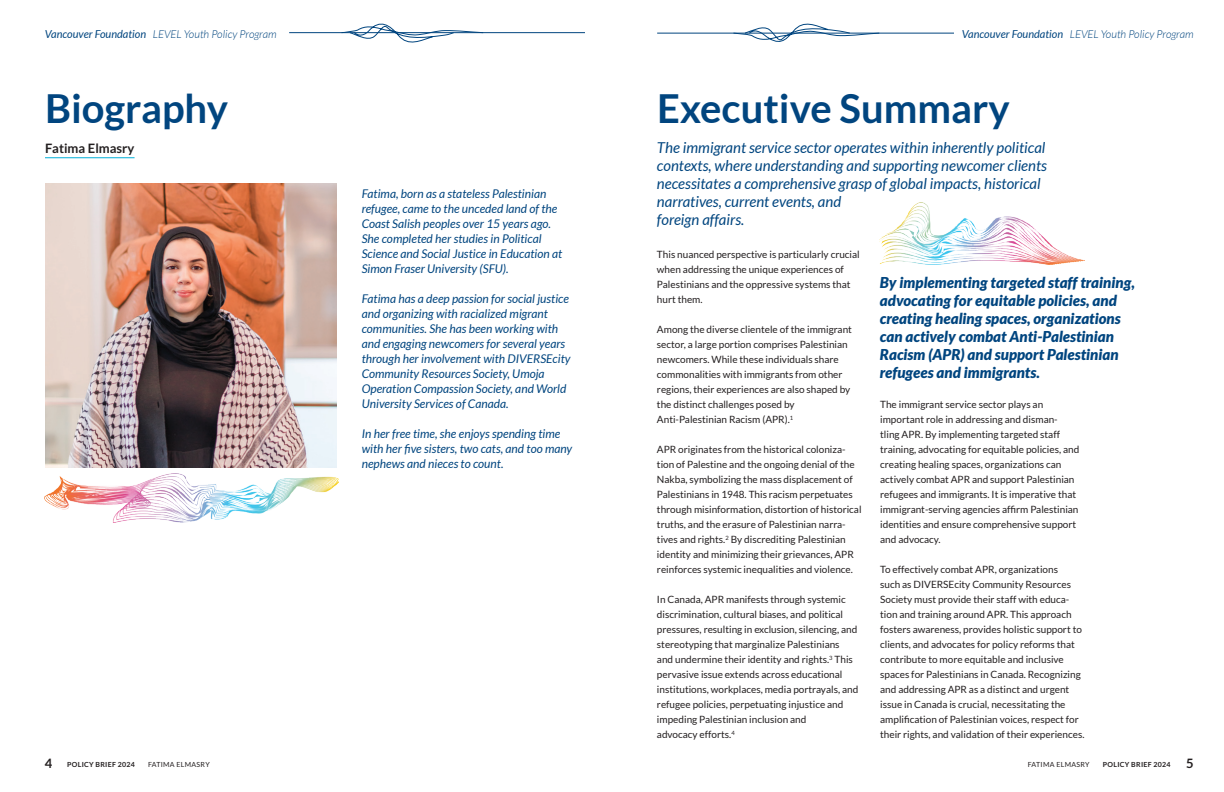
<style>
.page{position:relative;width:1224px;height:792px;background:#fff}
.page>*{position:absolute;margin:0;border:0;box-sizing:border-box;transform-origin:0 0}
.t1{font:700 40px "Lato";color:#01457f}
.Section_Intro{font:italic 15px/18px "Lato";color:#01457f}
.Pullquote{font:italic 900 15px/18px "Lato";color:#01457f}
.t2{font:700 13px "Lato";color:#231f20}
.Section_Intro_Comp{font:italic 12px/15px "Lato";color:#01457f}
.t3{font:italic 300 11px "Lato";color:#01457f}
.t4{font:10px/15px "Lato";color:#231f20}
.t5{font:700 7px "Lato";letter-spacing:.04em;color:#231f20}
.t6{font:7px "Lato";letter-spacing:.04em;color:#231f20}
.s1{font-weight:400}
.s2{font-size:13px}
</style>
<div class="page">
<hr style="left:289px;top:32px;width:296px;height:1px;background:#01457f">
<svg style="left:341px;top:23px;width:142px;height:20px"></svg>
<hr style="left:657px;top:33px;width:297px;height:1px;background:#01457f">
<svg style="left:733px;top:23px;width:147px;height:19px"></svg>
<hr style="left:45px;top:158px;width:90px;height:1px;background:#00afd8">
<img style="left:880px;top:202px;width:204px;height:62px">
<img style="left:45px;top:474px;width:293px;height:48px">
<img style="left:45px;top:183px;width:292px;height:285px">
<p class="t3" style="left:45px;top:28px;width:233px"><span class="s1">Vancouver Foundation</span> LEVEL Youth Policy Program</p>
<p class="t3" style="left:962px;top:28px;width:233px"><span class="s1">Vancouver Foundation</span> LEVEL Youth Policy Program</p>
<h1 class="t1" style="left:45px;top:86px;width:184px">Biography</h1>
<h1 class="t1" style="left:657px;top:86px;width:354px">Executive Summary</h1>
<h3 class="t2" style="left:45px;top:141px;width:91px">Fatima Elmasry</h3>
<p class="Section_Intro" style="left:657px;top:139px;width:392px">The immigrant service sector operates within inherently political contexts, where understanding and supporting newcomer clients necessitates a comprehensive grasp of global impacts, historical narratives, current events, and<br>foreign affairs.</p>
<p class="Section_Intro_Comp" style="left:362px;top:186px;width:202px">Fatima, born as a stateless Palestinian refugee, came to the unceded land of the Coast Salish peoples over 15 years ago.<br>She completed her studies in Political Science and Social Justice in Education at Simon Fraser University (SFU).</p>
<p class="Section_Intro_Comp" style="left:362px;top:291px;width:210px">Fatima has a deep passion for social justice and organizing with racialized migrant communities. She has been working with and engaging newcomers for several years through her involvement with DIVERSEcity Community Resources Society, Umoja Operation Compassion Society, and World University Services of Canada.</p>
<p class="Section_Intro_Comp" style="left:362px;top:426px;width:212px">In her free time, she enjoys spending time with her five sisters, two cats, and too many nephews and nieces to count.</p>
<p class="t4" style="left:657px;top:247px;width:204px">This nuanced perspective is particularly crucial when addressing the unique experiences of Palestinians and the oppressive systems that hurt them.</p>
<p class="t4" style="left:657px;top:322px;width:197px">Among the diverse clientele of the immigrant sector, a large portion comprises Palestinian newcomers. While these individuals share commonalities with immigrants from other regions, their experiences are also shaped by the distinct challenges posed by Anti-Palestinian Racism (APR).<sup>1</sup></p>
<p class="t4" style="left:657px;top:442px;width:206px">APR originates from the historical coloniza&shy;tion of Palestine and the ongoing denial of the Nakba, symbolizing the mass displacement of Palestinians in 1948. This racism perpetuates through misinformation, distortion of historical truths, and the erasure of Palestinian narra&shy;tives and rights.<sup>2</sup> By discrediting Palestinian identity and minimizing their grievances, APR reinforces systemic inequalities and violence.</p>
<p class="t4" style="left:657px;top:592px;width:203px">In Canada, APR manifests through systemic discrimination, cultural biases, and political pressures, resulting in exclusion, silencing, and stereotyping that marginalize Palestinians and undermine their identity and rights.<sup>3</sup> This pervasive issue extends across educational institutions, workplaces, media portrayals, and refugee policies, perpetuating injustice and impeding Palestinian inclusion and<br>advocacy efforts.<sup>4</sup></p>
<p class="Pullquote" style="left:880px;top:274px;width:257px">By implementing targeted staff training, advocating for equitable policies, and creating healing spaces, organizations can actively combat Anti-Palestinian Racism (APR) and support Palestinian refugees and immigrants.</p>
<p class="t4" style="left:880px;top:397px;width:201px">The immigrant service sector plays an important role in addressing and disman&shy;tling APR. By implementing targeted staff training, advocating for equitable policies, and creating healing spaces, organizations can actively combat APR and support Palestinian refugees and immigrants. It is imperative that immigrant-serving agencies affirm Palestinian identities and ensure comprehensive support and advocacy.</p>
<p class="t4" style="left:880px;top:562px;width:206px">To effectively combat APR, organizations<br>such as DIVERSEcity Community Resources Society must provide their staff with educa&shy;tion and training around APR. This approach fosters awareness, provides holistic support to clients, and advocates for policy reforms that contribute to more equitable and inclusive spaces for Palestinians in Canada. Recognizing and addressing APR as a distinct and urgent issue in Canada is crucial, necessitating the amplification of Palestinian voices, respect for their rights, and validation of their experiences.</p>
<p class="t5" style="left:45px;top:761px;width:92px"><span class="s2">4</span> POLICY BRIEF 2024</p>
<p class="t6" style="left:148px;top:761px;width:63px">FATIMA ELMASRY</p>
<p class="t6" style="left:1028px;top:761px;width:63px">FATIMA ELMASRY</p>
<p class="t5" style="left:1103px;top:761px;width:92px">POLICY BRIEF 2024 <span class="s2">5</span></p>
</div>
